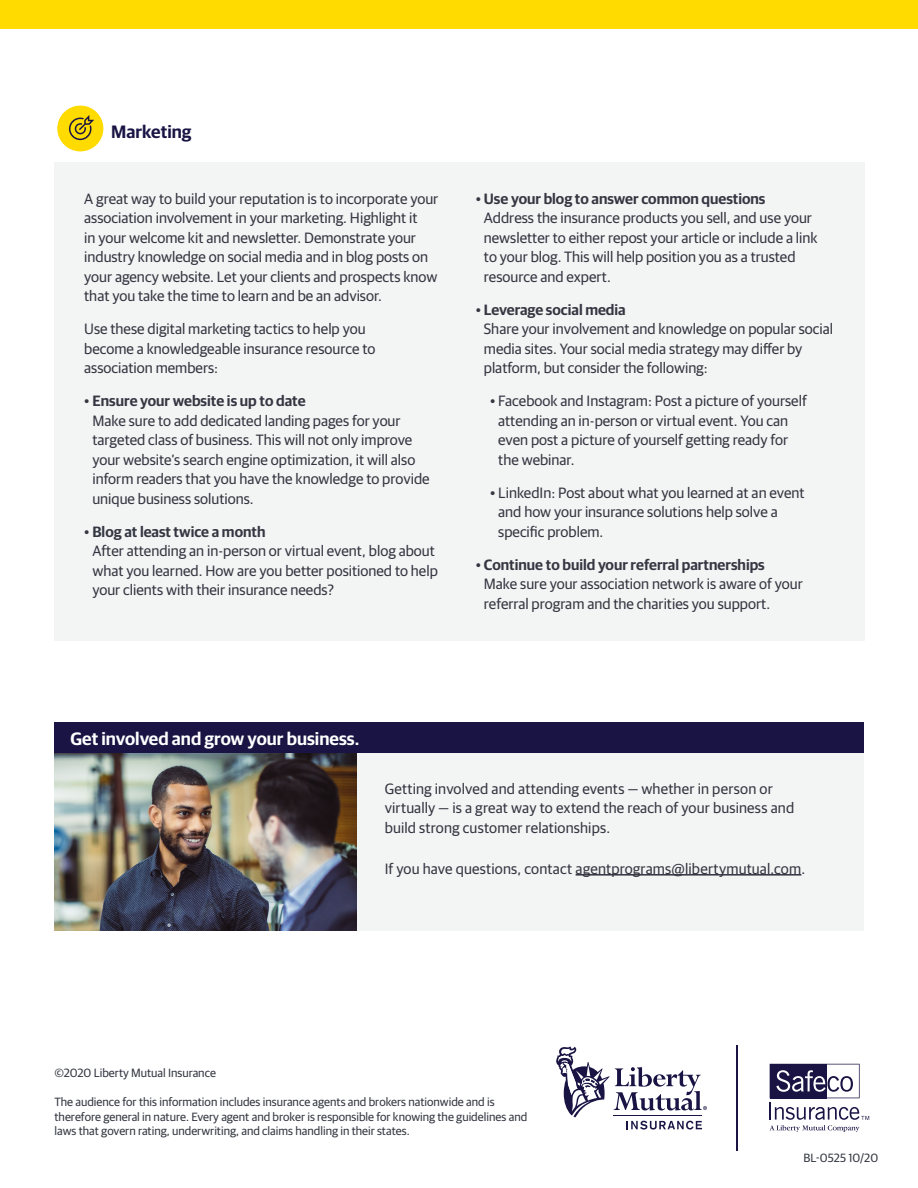
<style>
.page{position:relative;width:918px;height:1188px;background:#fff}
.page>*{position:absolute;margin:0;border:0;box-sizing:border-box;transform-origin:0 0}
.t1{font:600 18px "Guardian Sans";color:#fff}
.t2{font:600 18px "Guardian Sans";color:#1a1444}
.t3{font:15px/19.5px "Guardian Sans";color:#343741}
.t4{font:12px/14.4px "Guardian Sans";color:#343741}
.s1{font-weight:600}
</style>
<div class="page">
<div style="left:54px;top:162px;width:810px;height:478px;background:#f3f4f4"></div>
<img style="left:55px;top:753px;width:302px;height:178px">
<div style="left:357px;top:753px;width:507px;height:178px;background:#f3f4f4"></div>
<hr style="left:576px;top:874px;width:225px;height:2px;background:#343741">
<div style="left:0;top:0;width:918px;height:29px;background:#ffdb00"></div>
<div style="left:57px;top:105px;width:46px;height:46px;background:#ffdb00;border-radius:50%"></div>
<svg style="left:69px;top:115px;width:25px;height:25px"></svg>
<div style="left:54px;top:103px;width:53px;height:52px;border:3px solid #fff;border-radius:50%"></div>
<svg style="left:770px;top:1064px;width:99px;height:68px"></svg>
<svg style="left:556px;top:1046px;width:151px;height:84px"></svg>
<hr style="left:736px;top:1045px;width:1px;height:105px;background:#1a1444">
<div style="left:55px;top:723px;width:809px;height:30px;background:#1a1444"></div>
<p class="t2" style="left:111px;top:119px;width:82px">Marketing</p>
<p class="t3" style="left:84px;top:187px;width:356px">A great way to build your reputation is to incorporate your association involvement in your marketing. Highlight it<br>in your welcome kit and newsletter. Demonstrate your industry knowledge on social media and in blog posts on your agency website. Let your clients and prospects know that you take the time to learn and be an advisor.</p>
<p class="t3" style="left:84px;top:318px;width:293px">Use these digital marketing tactics to help you become a knowledgeable insurance resource to association members:</p>
<p class="t3" style="left:92px;top:390px;width:339px;text-indent:-8px">• <span class="s1">Ensure your website is up to date<br></span>Make sure to add dedicated landing pages for your targeted class of business. This will not only improve your website’s search engine optimization, it will also inform readers that you have the knowledge to provide unique business solutions.</p>
<p class="t3" style="left:92px;top:520px;width:347px;text-indent:-8px">• <span class="s1">Blog at least twice a month<br></span>After attending an in-person or virtual event, blog about what you learned. How are you better positioned to help your clients with their insurance needs?</p>
<p class="t3" style="left:484px;top:187px;width:335px;text-indent:-8px">• <span class="s1">Use your blog to answer common questions </span>Address the insurance products you sell, and use your newsletter to either repost your article or include a link to your blog. This will help position you as a trusted resource and expert.</p>
<p class="t3" style="left:484px;top:298px;width:351px;text-indent:-8px">• <span class="s1">Leverage social media<br></span>Share your involvement and knowledge on popular social media sites. Your social media strategy may differ by platform, but consider the following:</p>
<p class="t3" style="left:498px;top:390px;width:310px;text-indent:-8px">• Facebook and Instagram: Post a picture of yourself attending an in-person or virtual event. You can even post a picture of yourself getting ready for the webinar.</p>
<p class="t3" style="left:498px;top:481px;width:308px;text-indent:-8px">• LinkedIn: Post about what you learned at an event and how your insurance solutions help solve a specific problem.</p>
<p class="t3" style="left:484px;top:553px;width:320px;text-indent:-8px">• <span class="s1">Continue to build your referral partnerships<br></span>Make sure your association network is aware of your referral program and the charities you support.</p>
<p class="t1" style="left:70px;top:726px;width:291px">Get involved and grow your business.</p>
<p class="t3" style="left:385px;top:778px;width:411px">Getting involved and attending events — whether in person or virtually — is a great way to extend the reach of your business and build strong customer relationships.</p>
<p class="t3" style="left:385px;top:858px;width:422px">If you have questions, contact agentprograms@libertymutual.com.</p>
<p class="t4" style="left:55px;top:1065px;width:163px">©2020 Liberty Mutual Insurance</p>
<p class="t4" style="left:55px;top:1094px;width:474px">The audience for this information includes insurance agents and brokers nationwide and is therefore general in nature. Every agent and broker is responsible for knowing the guidelines and laws that govern rating, underwriting, and claims handling in their states.</p>
<p class="t4" style="left:804px;top:1150px;width:76px">BL-0525 10/20</p>
</div>
